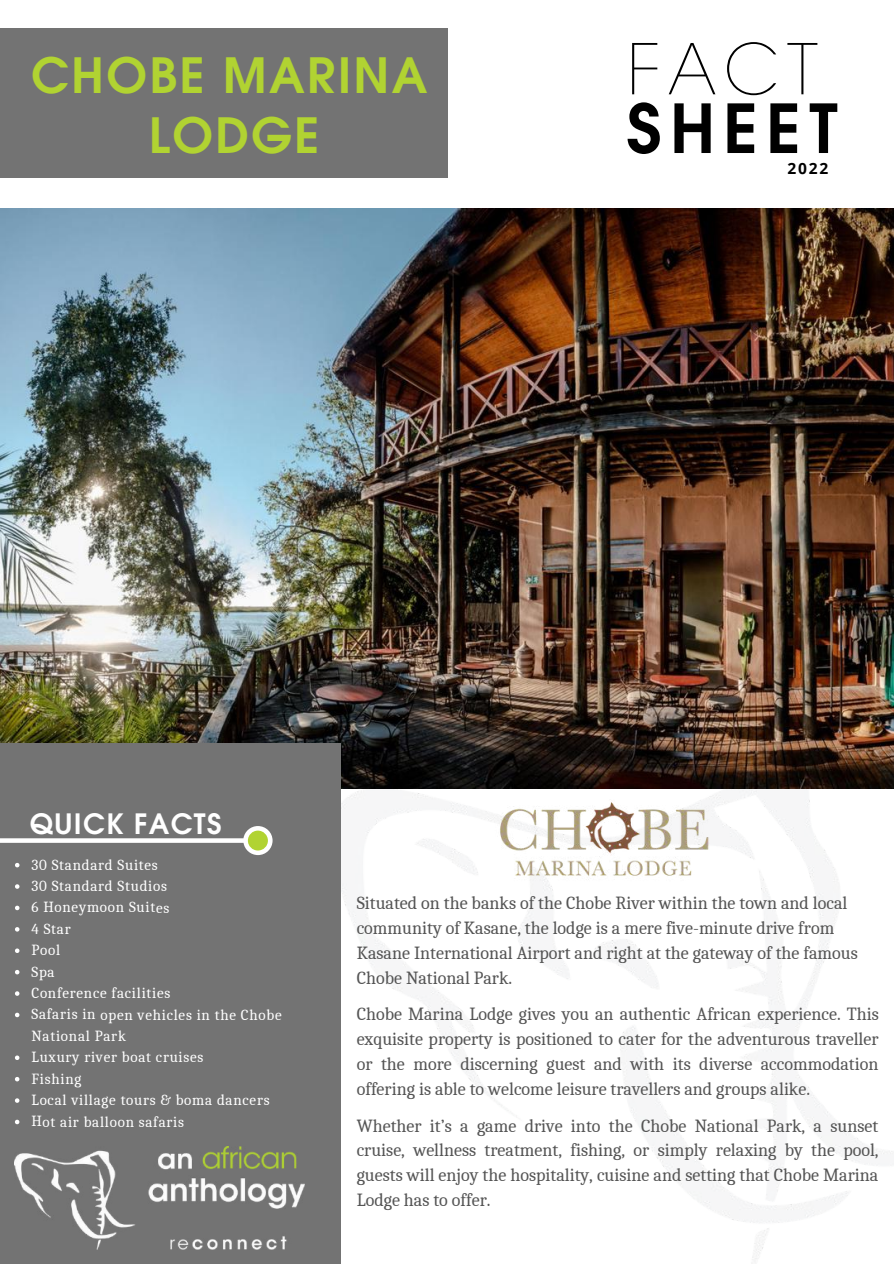
<style>
.page{position:relative;width:894px;height:1264px;background:#fff}
.page>*{position:absolute;margin:0;border:0;box-sizing:border-box;transform-origin:0 0}
.t1{font:200 69.3px "ITC Avant Garde Std";color:#000}
.t2{font:600 67.05px "Avant Garde LT";letter-spacing:.12em;color:#000}
.t3{font:600 48.3px/59.6px "Avant Garde LT";letter-spacing:.05em;color:#b1d332;text-align:center}
.t4{font:600 27.9px "Avant Garde LT";letter-spacing:.05em;color:#fff}
.t5{font:18px/24.8px "Caladea";color:#545454;text-align:justify}
.t6{font:700 15.45px "Open Sans";color:#000}
.t7{font:15px/21.5px "Caladea";letter-spacing:.05em;color:#fff}
</style>
<div class="page">
<img style="left:341px;top:788px;width:552px;height:474px">
<img style="left:0;top:208px;width:893px;height:580px">
<div style="left:0;top:743px;width:341px;height:520px;background:#737373"></div>
<div style="left:0;top:28px;width:447px;height:150px;background:#737373"></div>
<svg style="left:0;top:826px;width:272px;height:29px"></svg>
<img style="left:477px;top:788px;width:253px;height:105px">
<img style="left:14px;top:1146px;width:290px;height:103px">
<svg style="left:15px;top:863px;width:4px;height:4px"></svg>
<svg style="left:15px;top:884px;width:4px;height:4px"></svg>
<svg style="left:15px;top:905px;width:4px;height:5px"></svg>
<svg style="left:15px;top:927px;width:4px;height:4px"></svg>
<svg style="left:15px;top:948px;width:4px;height:5px"></svg>
<svg style="left:15px;top:970px;width:4px;height:4px"></svg>
<svg style="left:15px;top:991px;width:4px;height:4px"></svg>
<svg style="left:15px;top:1012px;width:4px;height:5px"></svg>
<svg style="left:15px;top:1055px;width:4px;height:5px"></svg>
<svg style="left:15px;top:1077px;width:4px;height:4px"></svg>
<svg style="left:15px;top:1098px;width:4px;height:4px"></svg>
<svg style="left:15px;top:1119px;width:4px;height:5px"></svg>
<h3 class="t3" style="left:31px;top:45px;width:398px">CHOBE MARINA<br>LODGE</h3>
<h1 class="t1" style="left:626px;top:43px;width:192px">FACT</h1>
<h2 class="t2" style="left:626px;top:84px;width:212px">SHEET</h2>
<p class="t6" style="left:787px;top:157px;width:42px">2022</p>
<h3 class="t4" style="left:30px;top:805px;width:193px">QUICK FACTS</h3>
<p class="t7" style="left:31px;top:854px;width:252px">30 Standard Suites<br>30 Standard Studios<br>6 Honeymoon Suites<br>4 Star<br>Pool<br>Spa<br>Conference facilities<br>Safaris in open vehicles in the Chobe<br>National Park<br>Luxury river boat cruises<br>Fishing<br>Local village tours &amp; boma dancers<br>Hot air balloon safaris</p>
<p class="t5" style="left:356px;top:891px;width:502px;text-align:left">Situated on the banks of the Chobe River within the town and local community of Kasane, the lodge is a mere five-minute drive from Kasane International Airport and right at the gateway of the famous Chobe National Park.</p>
<p class="t5" style="left:356px;top:1002px;width:523px">Chobe Marina Lodge gives you an authentic African experience. This exquisite property is positioned to cater for the adventurous traveller or the more discerning guest and with its diverse accommodation offering is able to welcome leisure travellers and groups alike.</p>
<p class="t5" style="left:356px;top:1113px;width:523px">Whether it’s a game drive into the Chobe National Park, a sunset cruise, wellness treatment, fishing, or simply relaxing by the pool, guests will enjoy the hospitality, cuisine and setting that Chobe Marina Lodge has to offer.</p>
</div>
